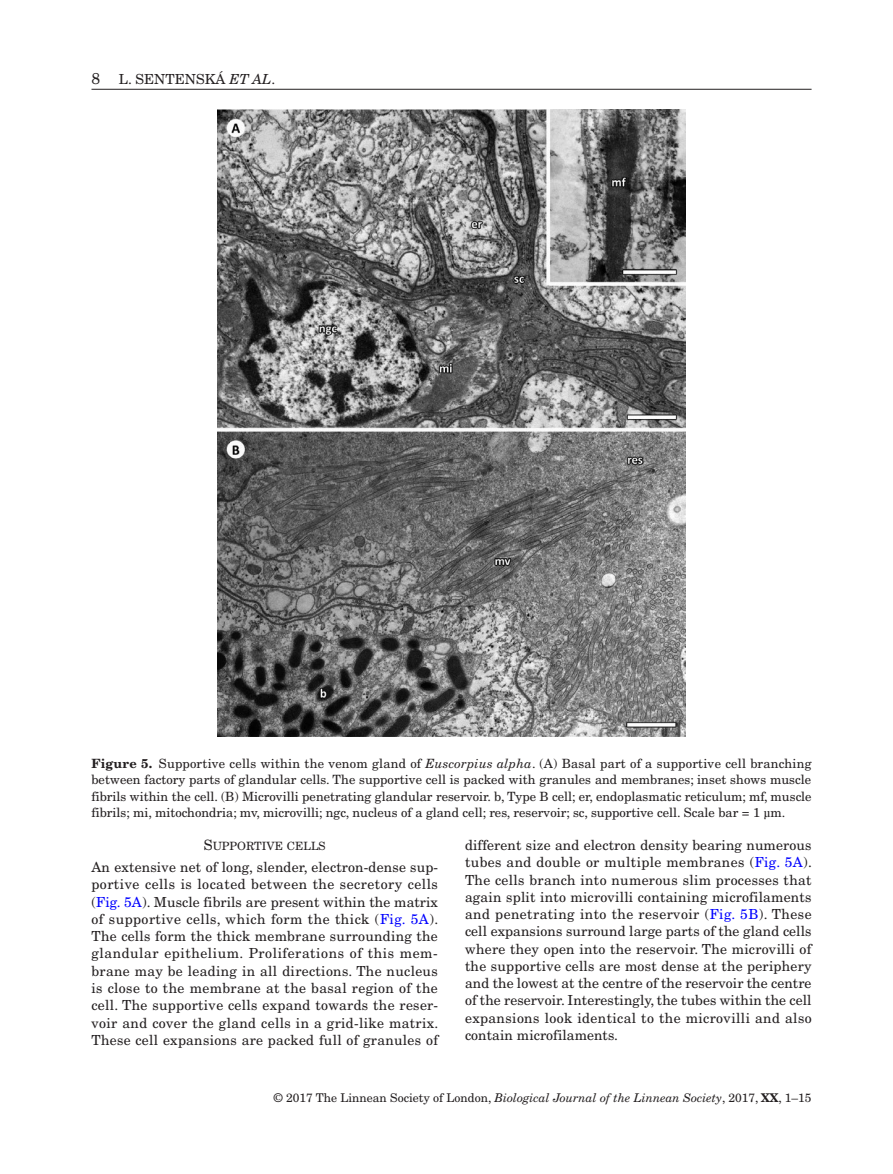
<style>
.page{position:relative;width:893px;height:1174px;background:#fff}
.page>*{position:absolute;margin:0;border:0;box-sizing:border-box;transform-origin:0 0}
.t1{font:13.8px/17.2px "New Century Schlbk";letter-spacing:.02em;color:#231f20;text-align:justify}
.t2{font:13.8px "New Century Schlbk";color:#231f20}
.t3{font:12.75px/16.5px "New Century Schlbk";color:#231f20;text-align:justify}
.t4{font:12px "New Century Schlbk";color:#231f20}
.t5{font:11.4px "New Century Schlbk Roman SC800";color:#231f20}
.s1{font-size:15.75px}
.s2{font-style:italic}
.s3{font-weight:700}
.s4{font-family:"Gandhari Unicode"}
.s5{font-size:14.25px}
.s6{color:#00f}
</style>
<div class="page">
<hr style="left:92px;top:89px;width:720px;height:1px;background:#231f20">
<img style="left:218px;top:110px;width:467px;height:626px">
<p class="t2" style="left:92px;top:70px;width:185px"><span class="s1">8</span> L. SENTENSKÁ <span class="s2">ET AL</span>.</p>
<p class="t3" style="left:92px;top:755px;width:722px"><span class="s3">Figure 5.</span> Supportive cells within the venom gland of <span class="s2">Euscorpius alpha</span>. (A) Basal part of a supportive cell branching between factory parts of glandular cells. The supportive cell is packed with granules and membranes; inset shows muscle fibrils within the cell. (B) Microvilli penetrating glandular reservoir. b, Type B cell; er, endoplasmatic reticulum; mf, muscle fibrils; mi, mitochondria; mv, microvilli; ngc, nucleus of a gland cell; res, reservoir; sc, supportive cell. Scale bar = 1 <span class="s4">µ</span>m.</p>
<p class="t5" style="left:204px;top:839px;width:124px"><span class="s5">S</span>UPPORTIVE CELLS</p>
<p class="t1" style="left:92px;top:858px;width:348px">An extensive net of long, slender, electron-dense sup&shy;portive cells is located between the secretory cells (<span class="s6">Fig. 5A</span>). Muscle fibrils are present within the matrix of supportive cells, which form the thick (<span class="s6">Fig. 5A</span>).<br>The cells form the thick membrane surrounding the glandular epithelium. Proliferations of this mem&shy;brane may be leading in all directions. The nucleus is close to the membrane at the basal region of the cell. The supportive cells expand towards the reser&shy;voir and cover the gland cells in a grid-like matrix.<br>These cell expansions are packed full of granules of</p>
<p class="t1" style="left:465px;top:836px;width:349px">different size and electron density bearing numerous tubes and double or multiple membranes (<span class="s6">Fig. 5A</span>).<br>The cells branch into numerous slim processes that again split into microvilli containing microfilaments and penetrating into the reservoir (<span class="s6">Fig. 5B</span>). These cell expansions surround large parts of the gland cells where they open into the reservoir. The microvilli of the supportive cells are most dense at the periphery and the lowest at the centre of the reservoir the centre of the reservoir. Interestingly, the tubes within the cell expansions look identical to the microvilli and also contain microfilaments.</p>
<p class="t4" style="left:274px;top:1090px;width:539px">© 2017 The Linnean Society of London, <span class="s2">Biological Journal of the Linnean Society</span>, 2017, <span class="s3">XX</span>, 1–15</p>
</div>
